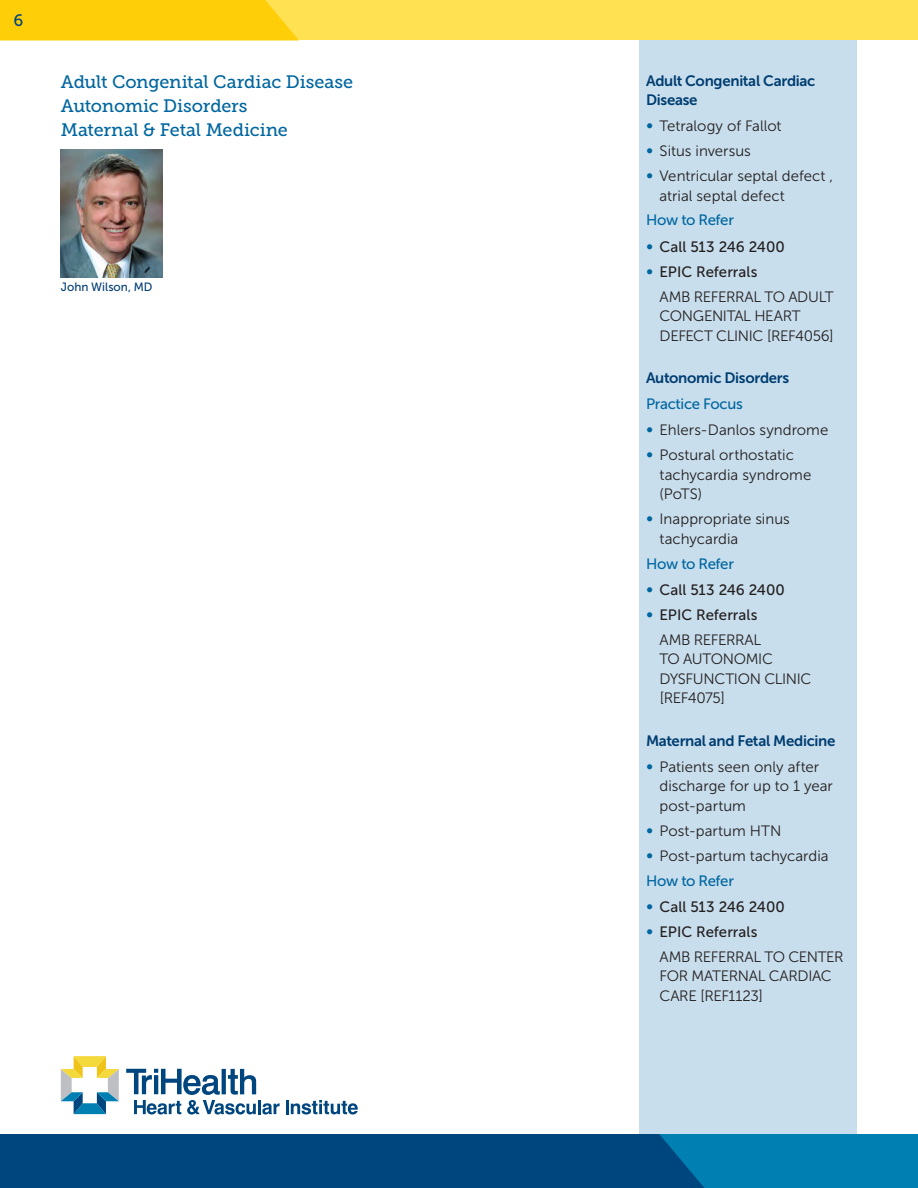
<style>
.page{position:relative;width:918px;height:1188px;background:#fff}
.page>*{position:absolute;margin:0;border:0;box-sizing:border-box;transform-origin:0 0}
.PHOTOS-specialty_subhead{font:18px/24px "Museo Slab 500";letter-spacing:-.005em;color:#0066a0}
.t1{font:16.5px "Museo Sans 500";color:#00467e}
.referral_text{font:15px/19.5px "Museo Sans 300";letter-spacing:-.005em;color:#231f20}
.referral_text-2{font:15px/19.5px "Museo Sans 300";letter-spacing:-.025em;color:#231f20}
.t2{font:15px "Museo Sans 500";color:#231f20}
.practice_focus{font:15px/19.5px "Museo Sans 700";letter-spacing:-.02em;color:#003d71}
.subhead-12{font:15px "Museo Sans 500";letter-spacing:-.025em;color:#0066a0}
.CUTLINE-Name{font:12px "Museo Sans 500";letter-spacing:.005em;color:#003d71}
.s1{font-size:18px;color:#0066a0}
.s2{font-family:"Museo Sans 300";font-size:18px;color:#0066a0}
</style>
<div class="page">
<div style="left:0;top:1134px;width:918px;height:54px;background:#007fb2"></div>
<div style="left:0;top:1134px;width:704px;height:54px;background:#00467e"></div>
<div style="left:0;top:0;width:918px;height:40px;background:#ffe152"></div>
<div style="left:0;top:0;width:299px;height:40px;background:#fece08"></div>
<img style="left:61px;top:149px;width:102px;height:129px">
<svg style="left:61px;top:1056px;width:58px;height:58px"></svg>
<hr style="left:258px;top:1100px;width:3px;height:14px;background:#00467e">
<svg style="left:262px;top:1103px;width:18px;height:12px"></svg>
<hr style="left:286px;top:1100px;width:3px;height:14px;background:#00467e">
<svg style="left:291px;top:1100px;width:67px;height:15px"></svg>
<svg style="left:126px;top:1069px;width:130px;height:46px"></svg>
<div style="left:639px;top:40px;width:218px;height:1094px;background:#c8deec"></div>
<p class="t1" style="left:14px;top:11px;width:11px">6</p>
<p class="PHOTOS-specialty_subhead" style="left:61px;top:70px;width:294px">Adult Congenital Cardiac Disease<br>Autonomic Disorders<br>Maternal &amp; Fetal Medicine</p>
<p class="practice_focus" style="left:646px;top:71px;width:171px">Adult Congenital Cardiac<br>Disease</p>
<p class="referral_text" style="left:646px;top:116px;width:137px"><span class="s1">•</span> Tetralogy of Fallot</p>
<p class="referral_text" style="left:646px;top:141px;width:106px"><span class="s1">•</span> Situs inversus</p>
<p class="referral_text" style="left:660px;top:166px;width:175px;text-indent:-14px"><span class="s1">•</span> Ventricular septal defect , atrial septal defect</p>
<p class="subhead-12" style="left:646px;top:212px;width:89px">How to Refer</p>
<p class="t2" style="left:646px;top:238px;width:140px"><span class="s2">•</span> Call 513 246 2400</p>
<p class="t2" style="left:646px;top:263px;width:113px"><span class="s2">•</span> EPIC Referrals</p>
<p class="referral_text-2" style="left:660px;top:287px;width:176px">AMB REFERRAL TO ADULT<br>CONGENITAL HEART<br>DEFECT CLINIC [REF4056]</p>
<p class="practice_focus" style="left:646px;top:368px;width:145px">Autonomic Disorders</p>
<p class="subhead-12" style="left:646px;top:396px;width:98px">Practice Focus</p>
<p class="referral_text" style="left:646px;top:421px;width:184px"><span class="s1">•</span> Ehlers-Danlos syndrome</p>
<p class="referral_text" style="left:660px;top:446px;width:153px;text-indent:-14px"><span class="s1">•</span> Postural orthostatic tachycardia syndrome (PoTS)</p>
<p class="referral_text" style="left:660px;top:509px;width:132px;text-indent:-14px"><span class="s1">•</span> Inappropriate sinus tachycardia</p>
<p class="subhead-12" style="left:646px;top:555px;width:89px">How to Refer</p>
<p class="t2" style="left:646px;top:582px;width:140px"><span class="s2">•</span> Call 513 246 2400</p>
<p class="t2" style="left:646px;top:606px;width:113px"><span class="s2">•</span> EPIC Referrals</p>
<p class="referral_text-2" style="left:660px;top:630px;width:153px">AMB REFERRAL<br>TO AUTONOMIC<br>DYSFUNCTION CLINIC [REF4075]</p>
<p class="practice_focus" style="left:646px;top:731px;width:191px">Maternal and Fetal Medicine</p>
<p class="referral_text" style="left:660px;top:757px;width:175px;text-indent:-14px"><span class="s1">•</span> Patients seen only after discharge for up to 1 year post-partum</p>
<p class="referral_text" style="left:646px;top:821px;width:137px"><span class="s1">•</span> Post-partum HTN</p>
<p class="referral_text" style="left:646px;top:846px;width:184px"><span class="s1">•</span> Post-partum tachycardia</p>
<p class="subhead-12" style="left:646px;top:872px;width:89px">How to Refer</p>
<p class="t2" style="left:646px;top:898px;width:140px"><span class="s2">•</span> Call 513 246 2400</p>
<p class="t2" style="left:646px;top:923px;width:113px"><span class="s2">•</span> EPIC Referrals</p>
<p class="referral_text" style="left:660px;top:947px;width:186px">AMB REFERRAL TO CENTER<br>FOR MATERNAL CARDIAC<br>CARE [REF1123]</p>
<p class="CUTLINE-Name" style="left:61px;top:280px;width:93px">John Wilson, MD</p>
</div>
